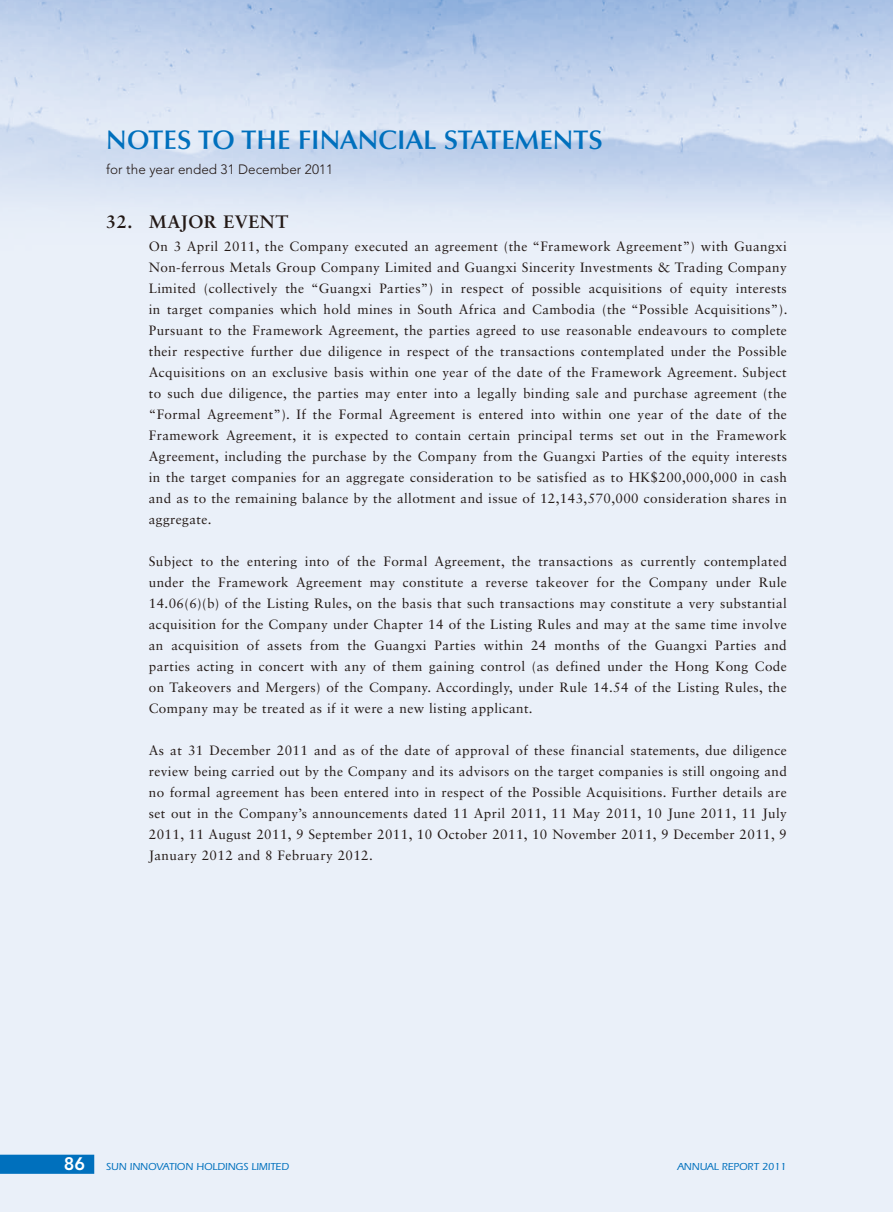
<style>
.page{position:relative;width:893px;height:1212px;background:#eaf0f9}
.page>*{position:absolute;margin:0;border:0;box-sizing:border-box;transform-origin:0 0}
.t1{font:600 27px "Optima LT Std";color:#0070bd}
.t2{font:700 18px "Sabon LT Std";letter-spacing:.03em;color:#231916}
.t3{font:13.5px/21px "Sabon LT Std";letter-spacing:.03em;color:#231916;text-align:justify}
.t4{font:300 13.5px "Avenir LT Std";color:#231916}
.t5{font:500 10.5px "ITC Eras Std";color:#0070bd}
.s1{font-family:"Avenir LT Std";font-weight:800;font-size:18px;color:#fff}
</style>
<div class="page">
<img style="left:0;top:0;width:893px;height:217px">
<div style="left:0;top:1155px;width:94px;height:19px;background:#0070bd"></div>
<h1 class="t1" style="left:106px;top:124px;width:498px">NOTES TO THE FINANCIAL STATEMENTS</h1>
<p class="t4" style="left:106px;top:162px;width:228px">for the year ended 31 December 2011</p>
<h2 class="t2" style="left:106px;top:210px;width:184px">32. MAJOR EVENT</h2>
<p class="t3" style="left:149px;top:235px;width:640px">On 3 April 2011, the Company executed an agreement (the “Framework Agreement”) with Guangxi Non-ferrous Metals Group Company Limited and Guangxi Sincerity Investments &amp; Trading Company Limited (collectively the “Guangxi Parties”) in respect of possible acquisitions of equity interests in target companies which hold mines in South Africa and Cambodia (the “Possible Acquisitions”).<br>Pursuant to the Framework Agreement, the parties agreed to use reasonable endeavours to complete their respective further due diligence in respect of the transactions contemplated under the Possible Acquisitions on an exclusive basis within one year of the date of the Framework Agreement. Subject to such due diligence, the parties may enter into a legally binding sale and purchase agreement (the “Formal Agreement”). If the Formal Agreement is entered into within one year of the date of the Framework Agreement, it is expected to contain certain principal terms set out in the Framework Agreement, including the purchase by the Company from the Guangxi Parties of the equity interests in the target companies for an aggregate consideration to be satisfied as to HK$200,000,000 in cash and as to the remaining balance by the allotment and issue of 12,143,570,000 consideration shares in aggregate.</p>
<p class="t3" style="left:149px;top:551px;width:640px">Subject to the entering into of the Formal Agreement, the transactions as currently contemplated under the Framework Agreement may constitute a reverse takeover for the Company under Rule 14.06(6)(b) of the Listing Rules, on the basis that such transactions may constitute a very substantial acquisition for the Company under Chapter 14 of the Listing Rules and may at the same time involve an acquisition of assets from the Guangxi Parties within 24 months of the Guangxi Parties and parties acting in concert with any of them gaining control (as defined under the Hong Kong Code on Takeovers and Mergers) of the Company. Accordingly, under Rule 14.54 of the Listing Rules, the Company may be treated as if it were a new listing applicant.</p>
<p class="t3" style="left:149px;top:740px;width:640px">As at 31 December 2011 and as of the date of approval of these financial statements, due diligence review being carried out by the Company and its advisors on the target companies is still ongoing and no formal agreement has been entered into in respect of the Possible Acquisitions. Further details are set out in the Company’s announcements dated 11 April 2011, 11 May 2011, 10 June 2011, 11 July 2011, 11 August 2011, 9 September 2011, 10 October 2011, 10 November 2011, 9 December 2011, 9<br>January 2012 and 8 February 2012.</p>
<p class="t5" style="left:64px;top:1160px;width:226px"><span class="s1">86</span> SUN INNOVATION HOLDINGS LIMITED</p>
<p class="t5" style="left:677px;top:1160px;width:111px">ANNUAL REPORT 2011</p>
</div>
